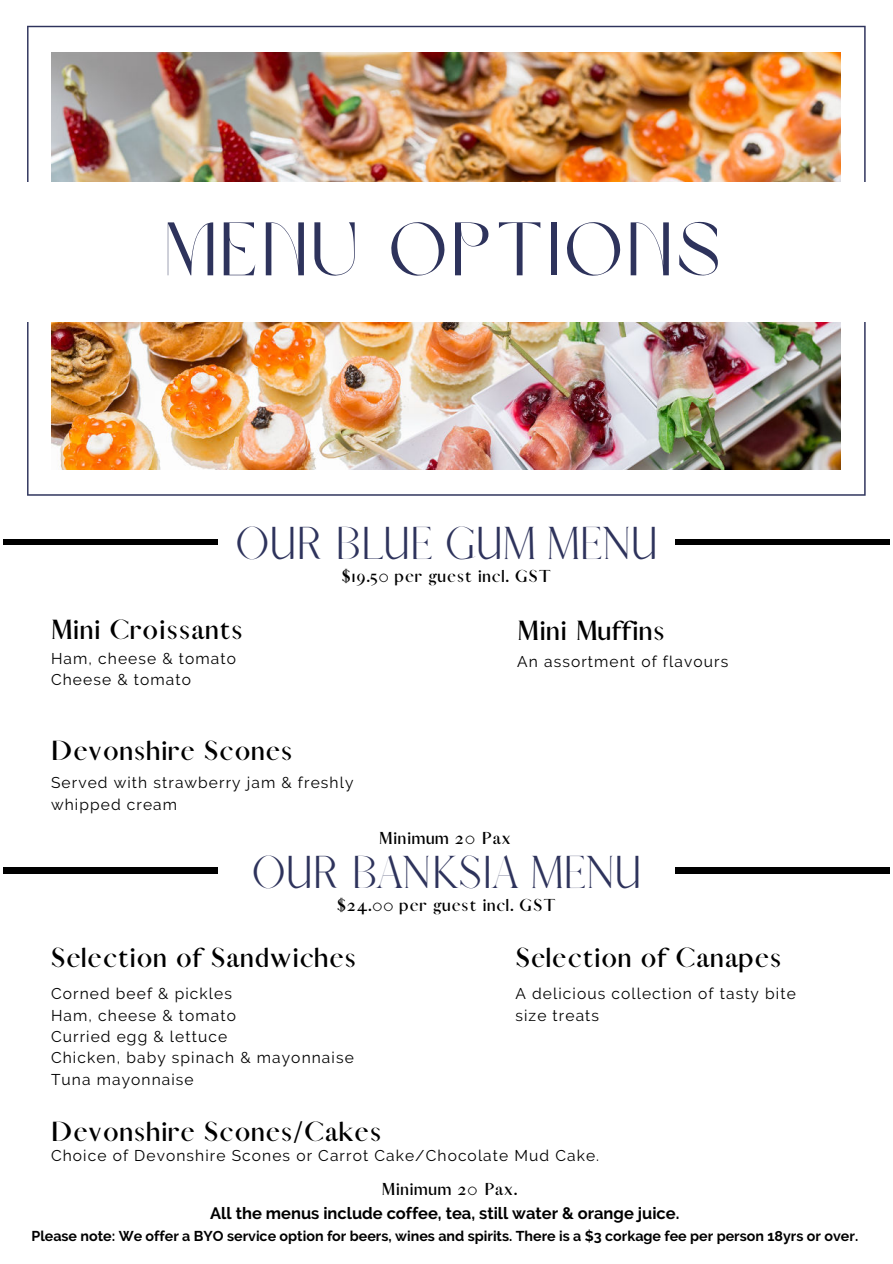
<style>
.page{position:relative;width:893px;height:1264px;background:#fff}
.page>*{position:absolute;margin:0;border:0;box-sizing:border-box;transform-origin:0 0}
.t1{font:75px "Brown Sugar";letter-spacing:.07em;color:#2e335c}
.t2{font:41.55px "Afrah";color:#2e335c}
.t3{font:700 24.9px "Afrah";letter-spacing:.05em;color:#000}
.t4{font:700 16.5px "Raleway";color:#000}
.t5{font:15.6px/21.3px "Raleway";letter-spacing:.07em;color:#000}
.t6{font:700 15.6px "Afrah";letter-spacing:.07em;color:#000}
.t7{font:700 14.25px "Raleway";color:#000}
</style>
<div class="page">
<svg style="left:27px;top:26px;width:838px;height:469px"></svg>
<img style="left:51px;top:53px;width:789px;height:416px">
<div style="left:0;top:182px;width:892px;height:139px;background:#fff"></div>
<div style="left:4px;top:539px;width:213px;height:6px;background:#000"></div>
<div style="left:675px;top:539px;width:214px;height:6px;background:#000"></div>
<div style="left:4px;top:867px;width:213px;height:6px;background:#000"></div>
<div style="left:675px;top:867px;width:214px;height:6px;background:#000"></div>
<h1 class="t1" style="left:165px;top:204px;width:556px">MENU OPTIONS</h1>
<h2 class="t2" style="left:235px;top:507px;width:424px">OUR BLUE GUM MENU</h2>
<p class="t6" style="left:342px;top:567px;width:210px">$19.50 per guest incl. GST</p>
<h3 class="t3" style="left:51px;top:615px;width:193px">Mini Croissants</h3>
<p class="t5" style="left:51px;top:648px;width:186px">Ham, cheese &amp; tomato<br>Cheese &amp; tomato</p>
<h3 class="t3" style="left:517px;top:617px;width:149px">Mini Muffins</h3>
<p class="t5" style="left:517px;top:651px;width:212px">An assortment of flavours</p>
<h3 class="t3" style="left:51px;top:736px;width:243px">Devonshire Scones</h3>
<p class="t5" style="left:51px;top:772px;width:304px">Served with strawberry jam &amp; freshly whipped cream</p>
<p class="t6" style="left:379px;top:829px;width:132px">Minimum 20 Pax</p>
<h2 class="t2" style="left:251px;top:835px;width:391px">OUR BANKSIA MENU</h2>
<p class="t6" style="left:337px;top:896px;width:220px">$24.00 per guest incl. GST</p>
<h3 class="t3" style="left:51px;top:944px;width:306px">Selection of Sandwiches</h3>
<p class="t5" style="left:51px;top:982px;width:304px">Corned beef &amp; pickles<br>Ham, cheese &amp; tomato<br>Curried egg &amp; lettuce<br>Chicken, baby spinach &amp; mayonnaise<br>Tuna mayonnaise</p>
<h3 class="t3" style="left:515px;top:944px;width:267px">Selection of Canapes</h3>
<p class="t5" style="left:515px;top:982px;width:282px">A delicious collection of tasty bite size treats</p>
<h3 class="t3" style="left:51px;top:1118px;width:331px">Devonshire Scones/Cakes</h3>
<p class="t5" style="left:51px;top:1144px;width:549px">Choice of Devonshire Scones or Carrot Cake/Chocolate Mud Cake.</p>
<p class="t6" style="left:382px;top:1180px;width:136px">Minimum 20 Pax.</p>
<p class="t4" style="left:210px;top:1203px;width:470px">All the menus include coffee, tea, still water &amp; orange juice.</p>
<p class="t7" style="left:31px;top:1228px;width:828px">Please note: We offer a BYO service option for beers, wines and spirits. There is a $3 corkage fee per person 18yrs or over.</p>
</div>
